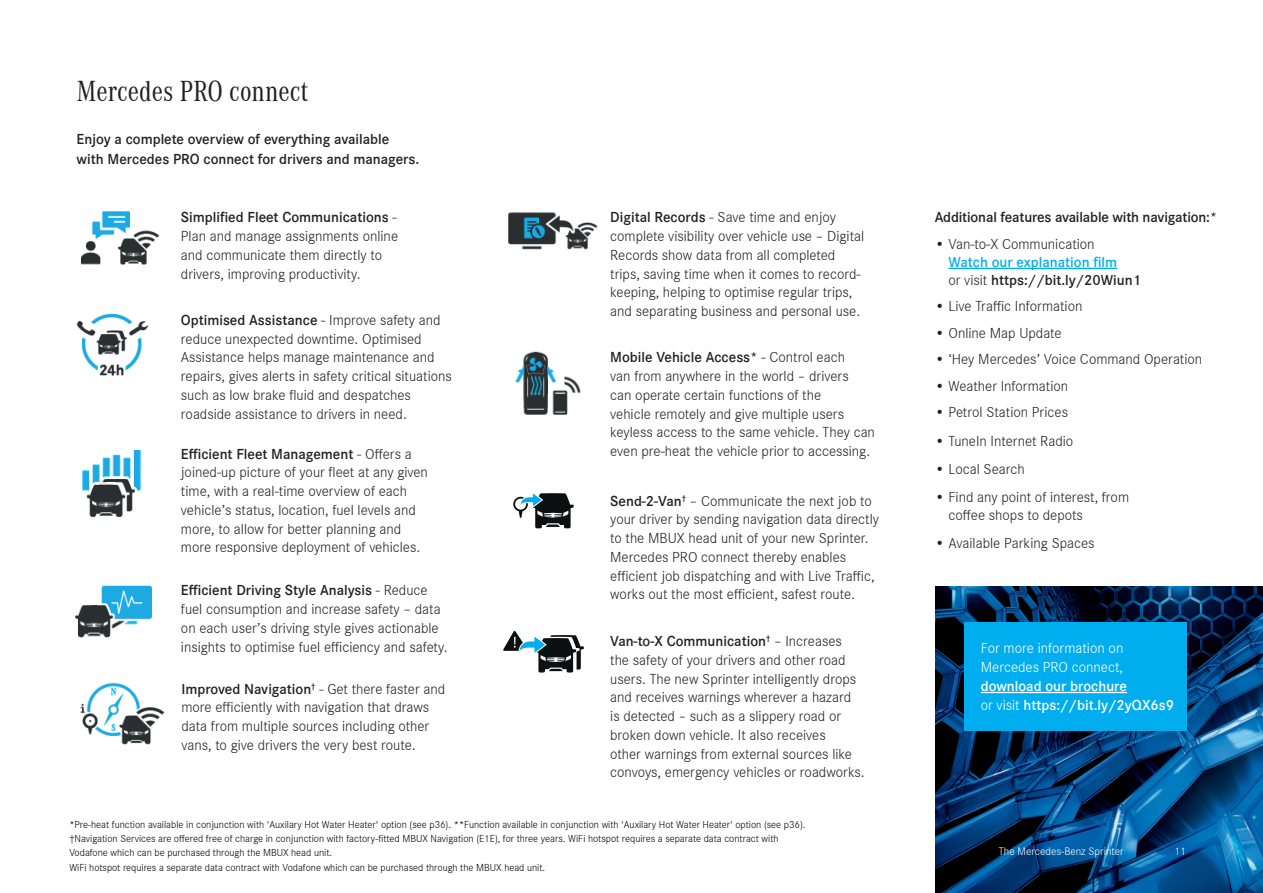
<style>
.page{position:relative;width:1263px;height:893px;background:#fff}
.page>*{position:absolute;margin:0;border:0;box-sizing:border-box;transform-origin:0 0}
.t1{font:30px "Daimler CAC";color:#231f20}
.t2{font:300 15px/18.8px "Daimler CS";color:#231f20}
.t3{font:600 15px/20.2px "Daimler CS";letter-spacing:-.005em;color:#231f20}
.t4{font:600 15px/18px "Daimler CS";color:#00aeef}
.t5{font:600 15px/18.8px "Daimler CS";color:#fff}
.t6{font:300 15px/18.8px "Daimler CS";color:#fff}
.t7{font:300 11.25px "Daimler CS";color:#fff}
.t8{font:600 11.25px "Daimler CS";color:#fff}
.t9{font:300 10.5px/13.5px "Daimler CS";color:#000}
.s1{font-weight:600}
.s2{font-weight:300;color:#231f20}
.s3{color:#231f20}
.s4{font-weight:300}
</style>
<div class="page">
<img style="left:515px;top:351px;width:66px;height:64px">
<img style="left:508px;top:212px;width:90px;height:38px">
<img style="left:81px;top:211px;width:78px;height:54px">
<img style="left:80px;top:682px;width:85px;height:63px">
<img style="left:76px;top:313px;width:73px;height:63px">
<img style="left:82px;top:451px;width:59px;height:66px">
<img style="left:75px;top:585px;width:77px;height:53px">
<img style="left:935px;top:587px;width:328px;height:306px">
<div style="left:964px;top:622px;width:222px;height:108px;background:#00aeef"></div>
<hr style="left:981px;top:692px;width:146px;height:1px;background:#fff">
<hr style="left:948px;top:268px;width:169px;height:1px;background:#00aeef">
<svg style="left:513px;top:493px;width:61px;height:35px"></svg>
<svg style="left:503px;top:630px;width:81px;height:42px"></svg>
<h1 class="t1" style="left:77px;top:70px;width:233px">Mercedes PRO connect</h1>
<p class="t3" style="left:77px;top:128px;width:344px">Enjoy a complete overview of everything available with Mercedes PRO connect for drivers and managers.</p>
<p class="t2" style="left:181px;top:207px;width:219px"><span class="s1">Simplified Fleet Communications</span> - Plan and manage assignments online and communicate them directly to drivers, improving productivity.</p>
<p class="t2" style="left:181px;top:310px;width:272px"><span class="s1">Optimised Assistance</span> - Improve safety and reduce unexpected downtime. Optimised Assistance helps manage maintenance and repairs, gives alerts in safety critical situations such as low brake fluid and despatches roadside assistance to drivers in need.</p>
<p class="t2" style="left:181px;top:443px;width:249px"><span class="s1">Efficient Fleet Management</span> - Offers a joined-up picture of your fleet at any given time, with a real-time overview of each vehicle’s status, location, fuel levels and more, to allow for better planning and more responsive deployment of vehicles.</p>
<p class="t2" style="left:181px;top:580px;width:268px"><span class="s1">Efficient Driving Style Analysis</span> - Reduce fuel consumption and increase safety – data on each user’s driving style gives actionable insights to optimise fuel efficiency and safety.</p>
<p class="t2" style="left:181px;top:678px;width:265px"><span class="s1">Improved Navigation</span><sup>†</sup> - Get there faster and more efficiently with navigation that draws data from multiple sources including other vans, to give drivers the very best route.</p>
<p class="t2" style="left:610px;top:207px;width:256px"><span class="s1">Digital Records</span> - Save time and enjoy complete visibility over vehicle use – Digital Records show data from all completed trips, saving time when it comes to record&shy;keeping, helping to optimise regular trips, and separating business and personal use.</p>
<p class="t2" style="left:610px;top:347px;width:266px"><span class="s1">Mobile Vehicle Access*</span> - Control each<br>van from anywhere in the world – drivers<br>can operate certain functions of the<br>vehicle remotely and give multiple users keyless access to the same vehicle. They can even pre-heat the vehicle prior to accessing.</p>
<p class="t2" style="left:610px;top:490px;width:270px"><span class="s1">Send-2-Van</span><sup>†</sup> – Communicate the next job to your driver by sending navigation data directly to the MBUX head unit of your new Sprinter.<br>Mercedes PRO connect thereby enables efficient job dispatching and with Live Traffic, works out the most efficient, safest route.</p>
<p class="t2" style="left:610px;top:631px;width:256px"><span class="s1">Van-to-X Communication</span><sup>†</sup> – Increases<br>the safety of your drivers and other road users. The new Sprinter intelligently drops and receives warnings wherever a hazard<br>is detected – such as a slippery road or broken down vehicle. It also receives<br>other warnings from external sources like convoys, emergency vehicles or roadworks.</p>
<p class="t9" style="left:69px;top:818px;width:738px">*Pre-heat function available in conjunction with 'Auxilary Hot Water Heater' option (see p36). **Function available in conjunction with 'Auxilary Hot Water Heater' option (see p36). †Navigation Services are offered free of charge in conjunction with factory-fitted MBUX Navigation (E1E), for three years. WiFi hotspot requires a separate data contract with<br>Vodafone which can be purchased through the MBUX head unit.</p>
<p class="t9" style="left:69px;top:861px;width:477px">WiFi hotspot requires a separate data contract with Vodafone which can be purchased through the MBUX head unit.</p>
<p class="t3" style="left:935px;top:206px;width:284px">Additional features available with navigation:*</p>
<p class="t2" style="left:935px;top:234px;width:161px">• Van-to-X Communication</p>
<p class="t4" style="left:948px;top:252px;width:194px">Watch our explanation film<br><span class="s2">or visit</span> <span class="s3">https://bit.ly/20Wiun1</span></p>
<p class="t2" style="left:935px;top:296px;width:149px">• Live Traffic Information</p>
<p class="t2" style="left:935px;top:323px;width:128px">• Online Map Update</p>
<p class="t2" style="left:935px;top:349px;width:269px">• ‘Hey Mercedes’ Voice Command Operation</p>
<p class="t2" style="left:935px;top:376px;width:135px">• Weather Information</p>
<p class="t2" style="left:935px;top:402px;width:135px">• Petrol Station Prices</p>
<p class="t2" style="left:935px;top:430px;width:140px">• TuneIn Internet Radio</p>
<p class="t2" style="left:935px;top:459px;width:91px">• Local Search</p>
<p class="t2" style="left:948px;top:487px;width:182px;line-height:18px;text-indent:-14px">• Find any point of interest, from coffee shops to depots</p>
<p class="t2" style="left:935px;top:533px;width:161px">• Available Parking Spaces</p>
<p class="t6" style="left:981px;top:638px;width:144px">For more information on<br>Mercedes PRO connect,</p>
<p class="t5" style="left:981px;top:676px;width:195px">download our brochure<br><span class="s4">or visit</span> https://bit.ly/2yQX6s9</p>
<p class="t8" style="left:1065px;top:843px;width:46px">The Sprin</p>
<p class="t7" style="left:999px;top:844px;width:126px">The Mercedes-Benz Sprinter</p>
<p class="t7" style="left:1175px;top:844px;width:13px">11</p>
</div>
